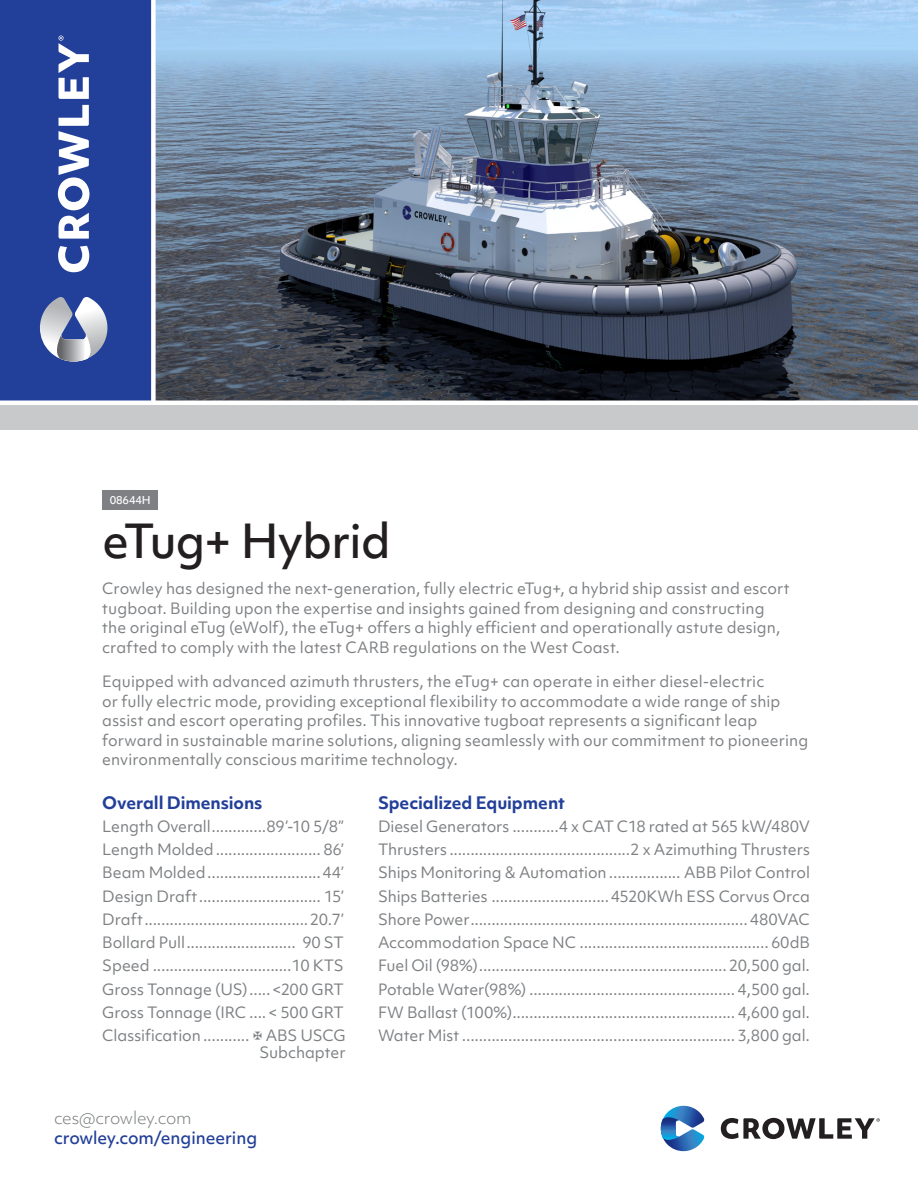
<style>
.page{position:relative;width:918px;height:1188px;background:#fff}
.page>*{position:absolute;margin:0;border:0;box-sizing:border-box;transform-origin:0 0}
.Intro_Copy_Blocks{font:500 45px "Objektiv Mk 1";letter-spacing:-.02em;color:#231f20}
.Intro_Copy_Blocks-2{font:700 16.5px "Objektiv Mk 1";letter-spacing:-.005em;color:#223f99}
.t1{font:500 16.5px "Objektiv Mk 1";letter-spacing:-.01em;color:#223f99}
.t2{font:300 16.5px "Objektiv Mk 1";letter-spacing:-.02em;color:#7e8083}
.Intro_Copy_Blocks-3{font:15px/19.5px "Objektiv Mk 1";letter-spacing:.005em;color:#7e8083}
.Intro_Copy_Blocks-4{font:15px "Objektiv Mk 1";letter-spacing:-.015em;color:#7e8083}
.Intro_Copy_Blocks-5{font:500 10.5px "Objektiv Mk 1";letter-spacing:-.01em;color:#fff}
</style>
<div class="page">
<img style="left:156px;top:0;width:762px;height:400px">
<div style="left:0;top:0;width:152px;height:402px;background:#223f99"></div>
<div style="left:0;top:405px;width:918px;height:25px;background:#c8c9cb"></div>
<div style="left:151px;top:0;width:5px;height:402px;background:#fff"></div>
<div style="left:0;top:400px;width:918px;height:5px;background:#fff"></div>
<svg style="left:58px;top:36px;width:32px;height:236px"></svg>
<svg style="left:40px;top:297px;width:68px;height:65px"></svg>
<svg style="left:721px;top:1118px;width:159px;height:21px"></svg>
<svg style="left:660px;top:1106px;width:45px;height:45px"></svg>
<div style="left:102px;top:490px;width:56px;height:20px;background:#7e8083"></div>
<p class="Intro_Copy_Blocks-5" style="left:110px;top:493px;width:42px">08644H</p>
<p class="Intro_Copy_Blocks" style="left:103px;top:510px;width:290px">eTug+ Hybrid</p>
<p class="Intro_Copy_Blocks-3" style="left:102px;top:579px;width:689px">Crowley has designed the next-generation, fully electric eTug+, a hybrid ship assist and escort tugboat. Building upon the expertise and insights gained from designing and constructing the original eTug (eWolf), the eTug+ offers a highly efficient and operationally astute design, crafted to comply with the latest CARB regulations on the West Coast.</p>
<p class="Intro_Copy_Blocks-3" style="left:102px;top:672px;width:707px">Equipped with advanced azimuth thrusters, the eTug+ can operate in either diesel-electric<br>or fully electric mode, providing exceptional flexibility to accommodate a wide range of ship assist and escort operating profiles. This innovative tugboat represents a significant leap forward in sustainable marine solutions, aligning seamlessly with our commitment to pioneering environmentally conscious maritime technology.</p>
<p class="Intro_Copy_Blocks-2" style="left:102px;top:791px;width:162px">Overall Dimensions</p>
<p class="Intro_Copy_Blocks-3" style="left:102px;top:816px;width:243px">Length Overall.............89’-10 5/8”</p>
<p class="Intro_Copy_Blocks-3" style="left:102px;top:840px;width:243px">Length Molded......................... 86’</p>
<p class="Intro_Copy_Blocks-3" style="left:102px;top:863px;width:243px">Beam Molded...........................44’</p>
<p class="Intro_Copy_Blocks-3" style="left:102px;top:886px;width:243px">Design Draft............................. 15’</p>
<p class="Intro_Copy_Blocks-3" style="left:102px;top:909px;width:243px">Draft.......................................20.7’</p>
<p class="Intro_Copy_Blocks-3" style="left:102px;top:933px;width:243px">Bollard Pull.......................... 90 ST</p>
<p class="Intro_Copy_Blocks-3" style="left:102px;top:956px;width:243px">Speed .................................10 KTS</p>
<p class="Intro_Copy_Blocks-3" style="left:102px;top:979px;width:243px">Gross Tonnage (US).....&lt;200 GRT</p>
<p class="Intro_Copy_Blocks-3" style="left:102px;top:1002px;width:243px">Gross Tonnage (IRC ....&lt; 500 GRT</p>
<p class="Intro_Copy_Blocks-3" style="left:102px;top:1027px;width:245px;line-height:16.5px;text-align:right">Classification ........... ABS USCG<br>Subchapter</p>
<p class="t2" style="left:54px;top:1107px;width:139px">ces@crowley.com</p>
<p class="t1" style="left:54px;top:1126px;width:205px">crowley.com/engineering</p>
<p class="Intro_Copy_Blocks-2" style="left:378px;top:791px;width:189px">Specialized Equipment</p>
<p class="Intro_Copy_Blocks-3" style="left:378px;top:816px;width:434px">Diesel Generators ...........4 x CAT C18 rated at 565 kW/480V</p>
<p class="Intro_Copy_Blocks-3" style="left:378px;top:840px;width:434px">Thrusters ...........................................2 x Azimuthing Thrusters</p>
<p class="Intro_Copy_Blocks-3" style="left:378px;top:863px;width:433px">Ships Monitoring &amp; Automation ................. ABB Pilot Control</p>
<p class="Intro_Copy_Blocks-3" style="left:378px;top:886px;width:434px">Ships Batteries ............................4520KWh ESS Corvus Orca</p>
<p class="Intro_Copy_Blocks-4" style="left:378px;top:909px;width:434px">Shore Power.................................................................. 480VAC</p>
<p class="Intro_Copy_Blocks-3" style="left:378px;top:933px;width:433px">Accommodation Space NC ............................................. 60dB</p>
<p class="Intro_Copy_Blocks-3" style="left:378px;top:956px;width:433px">Fuel Oil (98%)...........................................................20,500 gal.</p>
<p class="Intro_Copy_Blocks-3" style="left:378px;top:979px;width:433px">Potable Water(98%) ................................................. 4,500 gal.</p>
<p class="Intro_Copy_Blocks-3" style="left:378px;top:1002px;width:433px">FW Ballast (100%)..................................................... 4,600 gal.</p>
<p class="Intro_Copy_Blocks-3" style="left:378px;top:1026px;width:433px">Water Mist ................................................................. 3,800 gal.</p>
</div>
